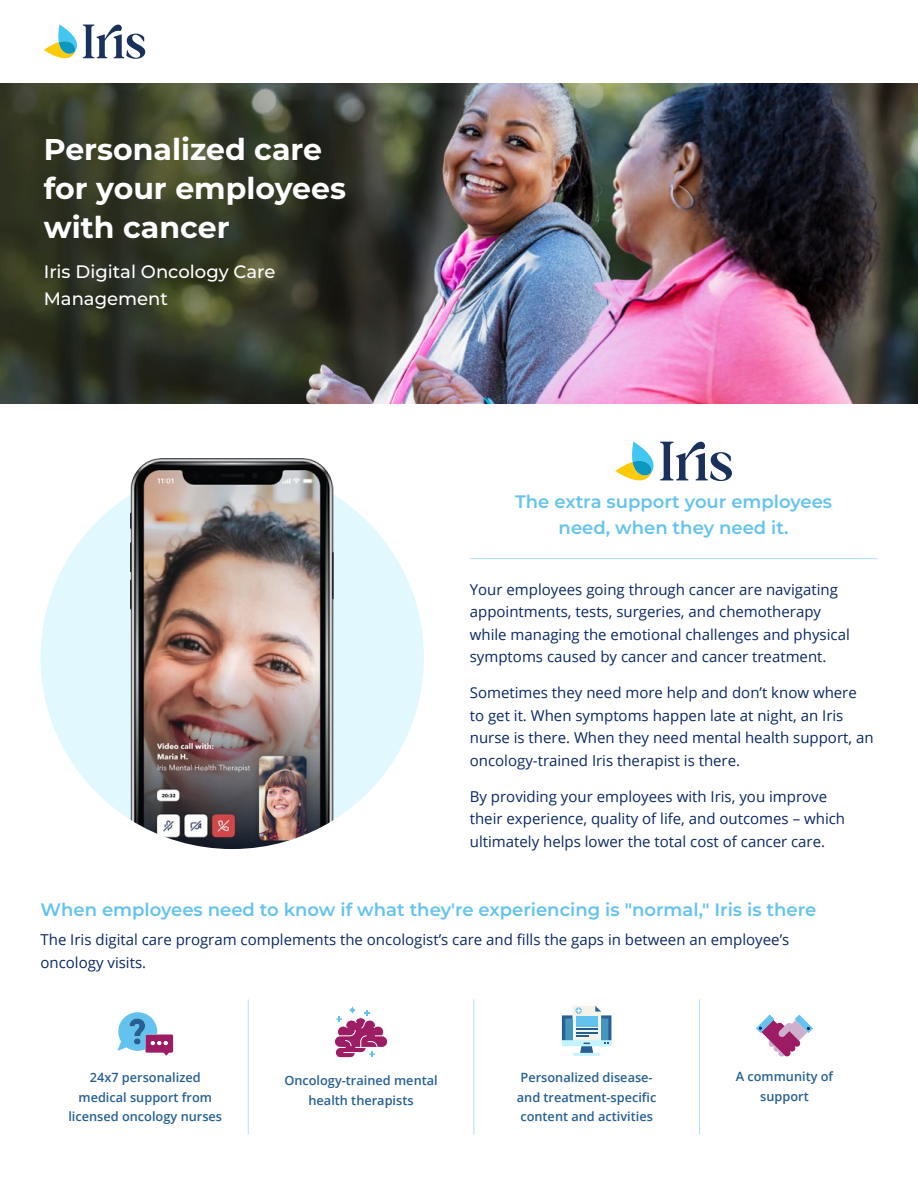
<style>
.page{position:relative;width:918px;height:1188px;background:#fff}
.page>*{position:absolute;margin:0;border:0;box-sizing:border-box;transform-origin:0 0}
.t1{font:700 30px/39px "Montserrat";color:#fff}
.t2{font:600 18px/25.5px "Montserrat";color:#64c3ee;text-align:center}
.t3{font:500 18px/27px "Montserrat";color:#fff}
.t4{font:15px/22.5px "Open Sans";color:#0a2965}
.t5{font:600 12.75px/19.5px "Open Sans";color:#266094;text-align:center}
</style>
<div class="page">
<div style="left:41px;top:466px;width:383px;height:383px;background:#e1f8ff;border-radius:50%"></div>
<img style="left:0;top:83px;width:918px;height:321px">
<svg style="left:756px;top:1015px;width:57px;height:42px"></svg>
<hr style="left:248px;top:999px;width:1px;height:135px;background:#b1e1f7">
<hr style="left:473px;top:999px;width:1px;height:135px;background:#b1e1f7">
<hr style="left:699px;top:999px;width:1px;height:135px;background:#b1e1f7">
<hr style="left:470px;top:558px;width:408px;height:1px;background:#b1e1f7">
<svg style="left:615px;top:442px;width:117px;height:39px"></svg>
<svg style="left:44px;top:24px;width:101px;height:35px"></svg>
<svg style="left:562px;top:1006px;width:49px;height:50px"></svg>
<div style="left:576px;top:1016px;width:21px;height:10px;background:#64c3ee"></div>
<svg style="left:117px;top:1012px;width:56px;height:44px"></svg>
<svg style="left:349px;top:1006px;width:7px;height:8px"></svg>
<svg style="left:334px;top:1010px;width:54px;height:48px"></svg>
<img style="left:130px;top:458px;width:204px;height:391px">
<h1 class="t1" style="left:44px;top:128px;width:304px">Personalized care for your employees with cancer</h1>
<p class="t3" style="left:44px;top:258px;width:233px">Iris Digital Oncology Care<br>Management</p>
<p class="t2" style="left:515px;top:488px;width:319px">The extra support your employees need, when they need it.</p>
<p class="t4" style="left:470px;top:578px;width:382px">Your employees going through cancer are navigating appointments, tests, surgeries, and chemotherapy while managing the emotional challenges and physical symptoms caused by cancer and cancer treatment.</p>
<p class="t4" style="left:470px;top:681px;width:405px">Sometimes they need more help and don’t know where to get it. When symptoms happen late at night, an Iris nurse is there. When they need mental health support, an oncology-trained Iris therapist is there.</p>
<p class="t4" style="left:470px;top:785px;width:377px">By providing your employees with Iris, you improve their experience, quality of life, and outcomes – which ultimately helps lower the total cost of cancer care.</p>
<p class="t2" style="left:40px;top:896px;width:777px">When employees need to know if what they're experiencing is "normal," Iris is there</p>
<p class="t4" style="left:40px;top:928px;width:750px">The Iris digital care program complements the oncologist’s care and fills the gaps in between an employee’s oncology visits.</p>
<p class="t5" style="left:68px;top:1067px;width:155px">24x7 personalized medical support from licensed oncology nurses</p>
<p class="t5" style="left:284px;top:1070px;width:155px">Oncology-trained mental health therapists</p>
<p class="t5" style="left:517px;top:1068px;width:141px;text-align:left">Personalized disease&shy;and treatment-specific content and activities</p>
<p class="t5" style="left:736px;top:1067px;width:99px">A community of support</p>
</div>
